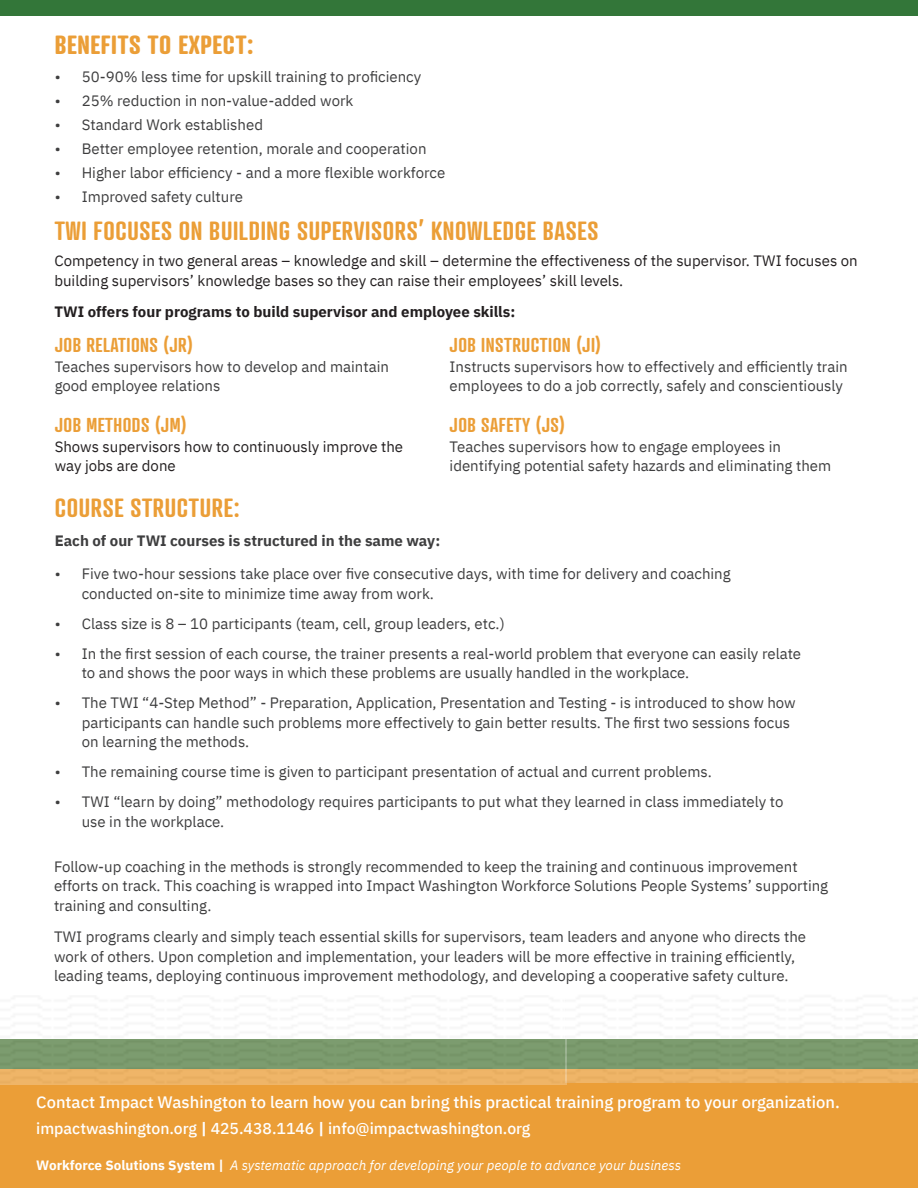
<style>
.page{position:relative;width:918px;height:1188px;background:#fff}
.page>*{position:absolute;margin:0;border:0;box-sizing:border-box;transform-origin:0 0}
.t1{font:600 25.5px "Atrament";letter-spacing:.025em;color:#eb9e37}
.t2{font:700 25.5px "Atrament";letter-spacing:.025em;color:#eb9e37}
.t3{font:600 19.5px "Atrament";letter-spacing:.025em;color:#eb9e37}
.t4{font:500 16.5px "IBM Plex Sans";color:#fff}
.t5{font:500 15.75px "IBM Plex Sans";color:#fff}
.t6{font:15px/19.5px "IBM Plex Sans";color:#3e3e3f}
.t7{font:15px/19.5px "IBM Plex Sans";color:#231f20}
.t8{font:700 15px "IBM Plex Sans";color:#231f20}
.t9{font:700 15px "IBM Plex Sans";color:#3e3e3f}
.t10{font:italic 13.5px "IBM Plex Sans";color:#fff}
.s1{font-weight:700}
.s2{font-weight:700;font-style:normal}
</style>
<div class="page">
<div style="left:0;top:0;width:918px;height:15px;background:#337639"></div>
<div style="left:0;top:1069px;width:918px;height:119px;background:#eb9e37"></div>
<img style="left:0;top:1039px;width:567px;height:45px">
<img style="left:565px;top:1039px;width:353px;height:44px">
<p class="t2" style="left:55px;top:28px;width:200px">BENEFITS TO EXPECT:</p>
<p class="t6" style="left:55px;top:66px;width:368px">• 50-90% less time for upskill training to proficiency</p>
<p class="t6" style="left:55px;top:90px;width:300px">• 25% reduction in non-value-added work</p>
<p class="t6" style="left:55px;top:114px;width:210px">• Standard Work established</p>
<p class="t6" style="left:55px;top:138px;width:373px">• Better employee retention, morale and cooperation</p>
<p class="t6" style="left:55px;top:162px;width:392px">• Higher labor efficiency - and a more flexible workforce</p>
<p class="t6" style="left:55px;top:186px;width:190px">• Improved safety culture</p>
<p class="t1" style="left:55px;top:215px;width:545px">TWI FOCUSES ON BUILDING SUPERVISORS’ KNOWLEDGE BASES</p>
<p class="t7" style="left:54px;top:250px;width:805px">Competency in two general areas – knowledge and skill – determine the effectiveness of the supervisor. TWI focuses on building supervisors’ knowledge bases so they can raise their employees’ skill levels.</p>
<p class="t8" style="left:54px;top:300px;width:462px">TWI offers four programs to build supervisor and employee skills:</p>
<p class="t3" style="left:55px;top:333px;width:140px">JOB RELATIONS (JR)</p>
<p class="t6" style="left:55px;top:356px;width:336px">Teaches supervisors how to develop and maintain good employee relations</p>
<p class="t3" style="left:55px;top:413px;width:134px">JOB METHODS (JM)</p>
<p class="t7" style="left:55px;top:436px;width:350px">Shows supervisors how to continuously improve the way jobs are done</p>
<p class="t1" style="left:55px;top:492px;width:186px">COURSE STRUCTURE:</p>
<p class="t3" style="left:450px;top:333px;width:153px">JOB INSTRUCTION (JI)</p>
<p class="t6" style="left:450px;top:356px;width:400px">Instructs supervisors how to effectively and efficiently train employees to do a job correctly, safely and conscientiously</p>
<p class="t3" style="left:450px;top:413px;width:117px">JOB SAFETY (JS)</p>
<p class="t6" style="left:450px;top:436px;width:383px">Teaches supervisors how to engage employees in identifying potential safety hazards and eliminating them</p>
<p class="t9" style="left:55px;top:529px;width:387px">Each of our TWI courses is structured in the same way:</p>
<p class="t6" style="left:82px;top:563px;width:651px;text-indent:-27px">• Five two-hour sessions take place over five consecutive days, with time for delivery and coaching conducted on-site to minimize time away from work.</p>
<p class="t6" style="left:55px;top:612px;width:452px">• Class size is 8 – 10 participants (team, cell, group leaders, etc.)</p>
<p class="t6" style="left:82px;top:642px;width:721px;text-indent:-27px">• In the first session of each course, the trainer presents a real-world problem that everyone can easily relate to and shows the poor ways in which these problems are usually handled in the workplace.</p>
<p class="t6" style="left:82px;top:692px;width:716px;text-indent:-27px">• The TWI “4-Step Method” - Preparation, Application, Presentation and Testing - is introduced to show how participants can handle such problems more effectively to gain better results. The first two sessions focus on learning the methods.</p>
<p class="t6" style="left:55px;top:761px;width:659px">• The remaining course time is given to participant presentation of actual and current problems.</p>
<p class="t6" style="left:82px;top:791px;width:703px;text-indent:-27px">• TWI “learn by doing” methodology requires participants to put what they learned in class immediately to use in the workplace.</p>
<p class="t6" style="left:54px;top:855px;width:776px">Follow-up coaching in the methods is strongly recommended to keep the training and continuous improvement efforts on track. This coaching is wrapped into Impact Washington Workforce Solutions People Systems’ supporting training and consulting.</p>
<p class="t6" style="left:54px;top:926px;width:754px">TWI programs clearly and simply teach essential skills for supervisors, team leaders and anyone who directs the work of others. Upon completion and implementation, your leaders will be more effective in training efficiently, leading teams, deploying continuous improvement methodology, and developing a cooperative safety culture.</p>
<p class="t4" style="left:36px;top:1090px;width:805px">Contact Impact Washington to learn how you can bring this practical training program to your organization.</p>
<p class="t5" style="left:36px;top:1116px;width:496px">impactwashington.org <span class="s1">|</span> 425.438.1146 <span class="s1">|</span> info@impactwashington.org</p>
<p class="t10" style="left:36px;top:1154px;width:646px"><span class="s2">Workforce Solutions System |</span> A systematic approach for developing your people to advance your business</p>
</div>
